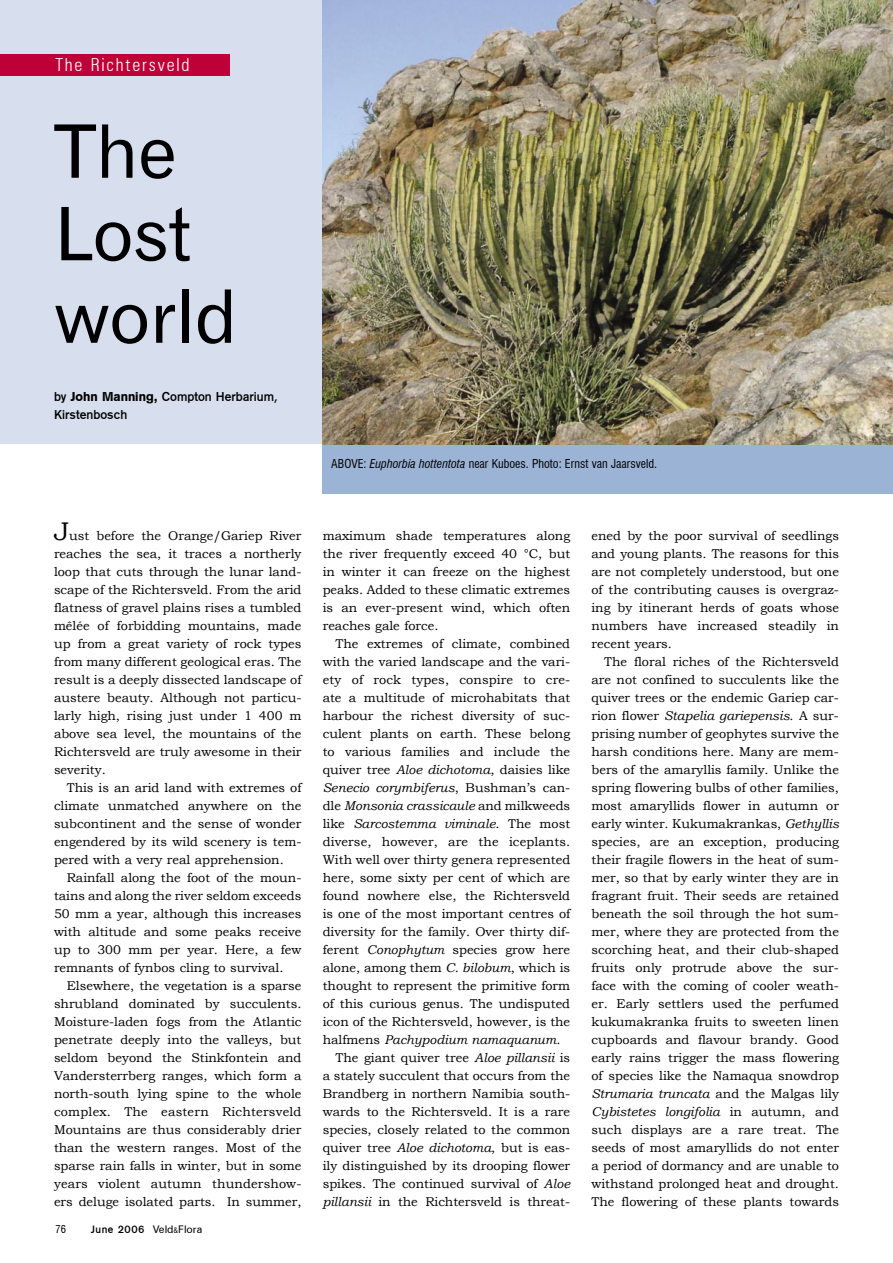
<style>
.page{position:relative;width:893px;height:1263px;background:#fff}
.page>*{position:absolute;margin:0;border:0;box-sizing:border-box;transform-origin:0 0}
.V_F_main_heading{font:73.5px "Gothic 720 BT Roman B";letter-spacing:-.01em;color:#000}
.t1{font:300 condensed 18px "Zurich BT";letter-spacing:.1em;color:#fff}
.V_F_body_text{font:12.75px/18px "Bookman Old Style";color:#000;text-align:justify}
.V_F_BY_style{font:12.75px/18px "Gothic 725 BT Bold A";color:#000}
.VF_captionstyle{font:condensed 12px "Swiss 721 BT";color:#000}
.t2{font:10.5px "Zurich BT";color:#000}
.t3{font:condensed 10.5px "Swiss 721 BT";color:#000}
.s1{font-family:"Gothic 725 BT Black A"}
.s2{font-style:italic}
.s3{font-size:25.5px}
.s4{font-family:"Gothic 725 BT Bold A"}
.s5{font-family:"Swiss 721 BT";font-stretch:condensed;font-size:7.5px}
</style>
<div class="page">
<div style="left:323px;top:424px;width:570px;height:69px;background:#9bb3d5"></div>
<div style="left:0;top:0;width:323px;height:444px;background:#d7dfee"></div>
<div style="left:0;top:54px;width:230px;height:22px;background:#bf0038"></div>
<img style="left:323px;top:0;width:570px;height:444px">
<p class="t1" style="left:56px;top:54px;width:136px">The Richtersveld</p>
<p class="V_F_main_heading" style="left:54px;top:107px;width:124px">The</p>
<p class="V_F_main_heading" style="left:54px;top:189px;width:140px">Lost</p>
<p class="V_F_main_heading" style="left:54px;top:272px;width:185px">world</p>
<p class="V_F_BY_style" style="left:54px;top:387px;width:225px">by <span class="s1">John Manning,</span> Compton Herbarium,<br>Kirstenbosch</p>
<p class="VF_captionstyle" style="left:331px;top:457px;width:327px">ABOVE: <span class="s2">Euphorbia hottentota</span> near Kuboes. Photo: Ernst van Jaarsveld.</p>
<p class="V_F_body_text" style="left:54px;top:527px;width:249px"><span class="s3">J</span>ust before the Orange/Gariep River reaches the sea, it traces a northerly loop that cuts through the lunar land&shy;scape of the Richtersveld. From the arid flatness of gravel plains rises a tumbled mêlée of forbidding mountains, made up from a great variety of rock types from many different geological eras. The result is a deeply dissected landscape of austere beauty. Although not particu&shy;larly high, rising just under 1 400 m above sea level, the mountains of the Richtersveld are truly awesome in their severity.</p>
<p class="V_F_body_text" style="left:54px;top:779px;width:249px;text-indent:13px">This is an arid land with extremes of climate unmatched anywhere on the subcontinent and the sense of wonder engendered by its wild scenery is tem&shy;pered with a very real apprehension.</p>
<p class="V_F_body_text" style="left:54px;top:869px;width:249px;text-indent:13px">Rainfall along the foot of the moun&shy;tains and along the river seldom exceeds 50 mm a year, although this increases with altitude and some peaks receive up to 300 mm per year. Here, a few remnants of fynbos cling to survival.</p>
<p class="V_F_body_text" style="left:54px;top:977px;width:249px;text-indent:13px">Elsewhere, the vegetation is a sparse shrubland dominated by succulents.<br>Moisture-laden fogs from the Atlantic penetrate deeply into the valleys, but seldom beyond the Stinkfontein and Vandersterrberg ranges, which form a north-south lying spine to the whole complex. The eastern Richtersveld Mountains are thus considerably drier than the western ranges. Most of the sparse rain falls in winter, but in some years violent autumn thundershow&shy;ers deluge isolated parts. In summer,</p>
<p class="t3" style="left:56px;top:1223px;width:12px">76</p>
<p class="t2" style="left:91px;top:1223px;width:113px"><span class="s4">June 2006</span> Veld<span class="s5">&amp;</span>Flora</p>
<p class="V_F_body_text" style="left:323px;top:527px;width:249px">maximum shade temperatures along the river frequently exceed 40 °C, but in winter it can freeze on the highest peaks. Added to these climatic extremes is an ever-present wind, which often reaches gale force.</p>
<p class="V_F_body_text" style="left:323px;top:635px;width:249px;text-indent:13px">The extremes of climate, combined with the varied landscape and the vari&shy;ety of rock types, conspire to cre&shy;ate a multitude of microhabitats that harbour the richest diversity of suc&shy;culent plants on earth. These belong to various families and include the quiver tree <span class="s2">Aloe dichotoma</span>, daisies like <span class="s2">Senecio corymbiferus</span>, Bushman’s can&shy;dle <span class="s2">Monsonia crassicaule</span> and milkweeds like <span class="s2">Sarcostemma viminale</span>. The most diverse, however, are the iceplants.<br>With well over thirty genera represented here, some sixty per cent of which are found nowhere else, the Richtersveld is one of the most important centres of diversity for the family. Over thirty dif&shy;ferent <span class="s2">Conophytum</span> species grow here alone, among them <span class="s2">C. bilobum</span>, which is thought to represent the primitive form of this curious genus. The undisputed icon of the Richtersveld, however, is the halfmens <span class="s2">Pachypodium namaquanum</span>.</p>
<p class="V_F_body_text" style="left:323px;top:1049px;width:249px;text-indent:13px">The giant quiver tree <span class="s2">Aloe pillansii</span> is a stately succulent that occurs from the Brandberg in northern Namibia south&shy;wards to the Richtersveld. It is a rare species, closely related to the common quiver tree <span class="s2">Aloe dichotoma</span>, but is eas&shy;ily distinguished by its drooping flower spikes. The continued survival of <span class="s2">Aloe pillansii</span> in the Richtersveld is threat-</p>
<p class="V_F_body_text" style="left:591px;top:527px;width:249px">ened by the poor survival of seedlings and young plants. The reasons for this are not completely understood, but one of the contributing causes is overgraz&shy;ing by itinerant herds of goats whose numbers have increased steadily in recent years.</p>
<p class="V_F_body_text" style="left:591px;top:653px;width:249px;text-indent:13px">The floral riches of the Richtersveld are not confined to succulents like the quiver trees or the endemic Gariep car&shy;rion flower <span class="s2">Stapelia gariepensis</span>. A sur&shy;prising number of geophytes survive the harsh conditions here. Many are mem&shy;bers of the amaryllis family. Unlike the spring flowering bulbs of other families, most amaryllids flower in autumn or early winter. Kukumakrankas, <span class="s2">Gethyllis </span>species, are an exception, producing their fragile flowers in the heat of sum&shy;mer, so that by early winter they are in fragrant fruit. Their seeds are retained beneath the soil through the hot sum&shy;mer, where they are protected from the scorching heat, and their club-shaped fruits only protrude above the sur&shy;face with the coming of cooler weath&shy;er. Early settlers used the perfumed kukumakranka fruits to sweeten linen cupboards and flavour brandy. Good early rains trigger the mass flowering of species like the Namaqua snowdrop <span class="s2">Strumaria truncata</span> and the Malgas lily <span class="s2">Cybistetes longifolia</span> in autumn, and such displays are a rare treat. The seeds of most amaryllids do not enter a period of dormancy and are unable to withstand prolonged heat and drought.<br>The flowering of these plants towards</p>
</div>
